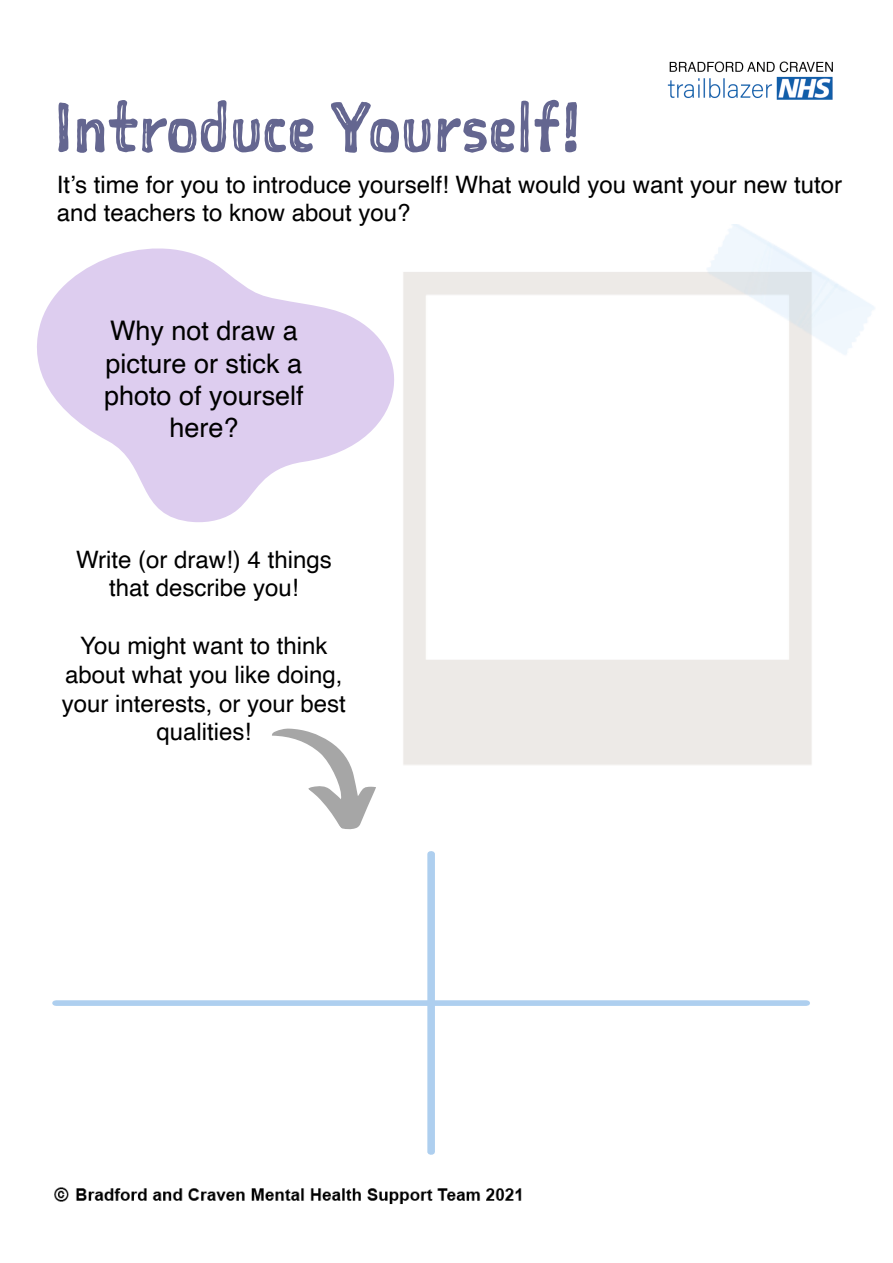
<style>
.page{position:relative;width:893px;height:1263px;background:#fff}
.page>*{position:absolute;margin:0;border:0;box-sizing:border-box;transform-origin:0 0}
.t1{font:67.5px "Sketchnote Square";color:#646690}
.t2{font:27px/32.4px "Helvetica";color:#000;text-align:center}
.t3{font:24px/28.8px "Helvetica";color:#000;text-align:center}
</style>
<div class="page">
<img style="left:667px;top:61px;width:166px;height:39px">
<img style="left:54px;top:1187px;width:468px;height:17px">
<div style="left:56px;top:1000px;width:750px;height:6px;background:#aecfef"></div>
<div style="left:428px;top:854px;width:6px;height:298px;background:#aecfef"></div>
<svg style="left:37px;top:248px;width:357px;height:274px;fill:#ddcdef"></svg>
<svg style="left:272px;top:728px;width:104px;height:102px"></svg>
<p class="t1" style="left:54px;top:82px;width:530px">Introduce Yourself!</p>
<p class="t3" style="left:57px;top:171px;width:787px;text-align:left">It’s time for you to introduce yourself! What would you want your new tutor and teachers to know about you?</p>
<p class="t2" style="left:104px;top:315px;width:201px">Why not draw a picture or stick a photo of yourself here?</p>
<p class="t3" style="left:76px;top:545px;width:257px">Write (or draw!) 4 things that describe you!</p>
<p class="t3" style="left:62px;top:632px;width:286px">You might want to think about what you like doing, your interests, or your best qualities!</p>
</div>
